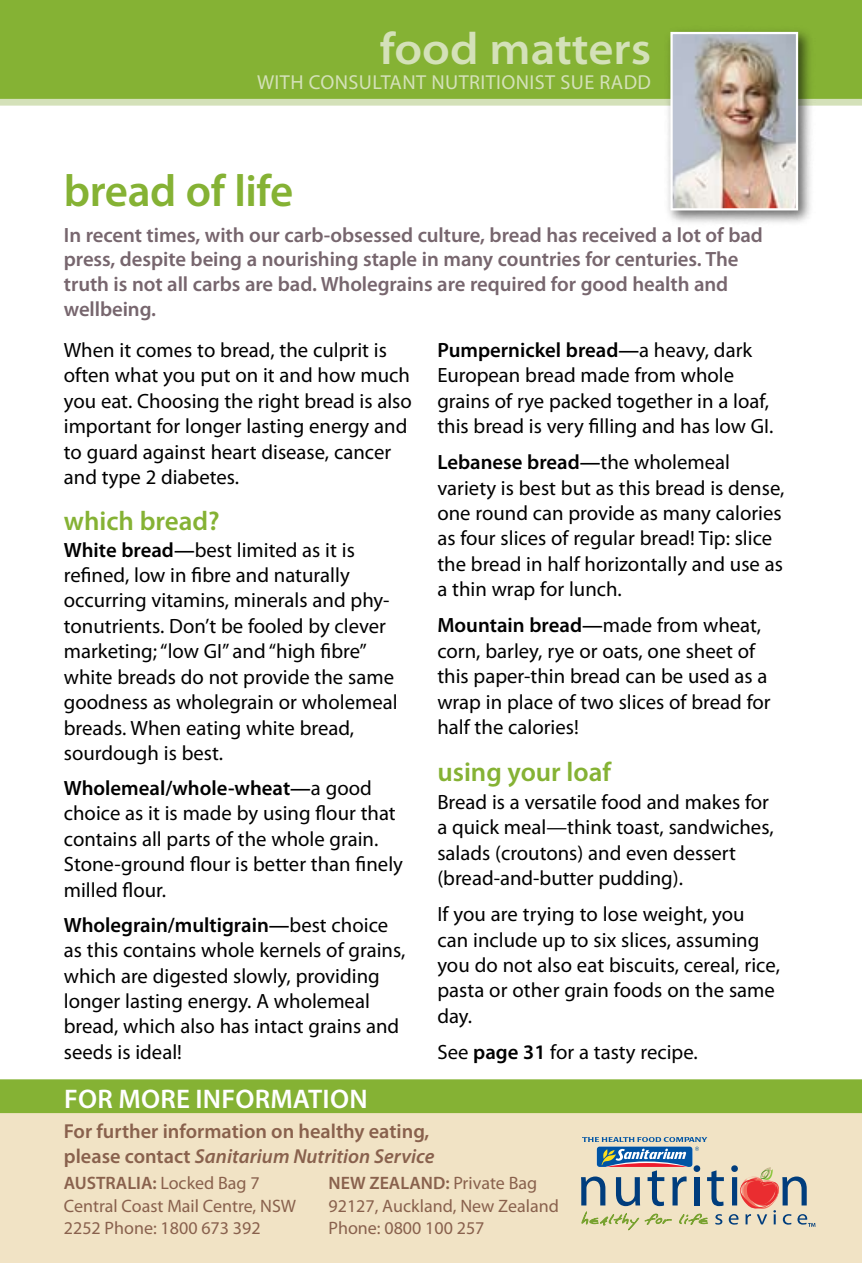
<style>
.page{position:relative;width:862px;height:1263px;background:#fff}
.page>*{position:absolute;margin:0;border:0;box-sizing:border-box;transform-origin:0 0}
.t1{font:600 45px "Myriad Pro";letter-spacing:-.01em;color:#85b234}
.t2{font:600 semi-expanded 45px "Myriad Pro";color:#d4e1b9}
.t3{font:600 27px "Myriad Pro";color:#85b234}
.t4{font:600 27px "Myriad Pro";letter-spacing:.01em;color:#fff}
.t5{font:20.7px/25.4px "Myriad Pro";color:#000}
.t6{font:600 20.7px/24.8px "Myriad Pro";letter-spacing:-.005em;color:#77666e}
.t7{font:600 20.25px/24.8px "Myriad Pro";color:#89614d}
.t8{font:20.25px "Myriad Pro";letter-spacing:.02em;color:#d4e1b9}
.t9{font:18px/22.5px "Myriad Pro";color:#89614d}
.s1{font-weight:600}
.s2{font-style:italic}
</style>
<div class="page">
<div style="left:0;top:1084px;width:861px;height:179px;background:#f1e3c5"></div>
<div style="left:0;top:1079px;width:861px;height:34px;background:#85b234"></div>
<svg style="left:581px;top:1137px;width:234px;height:93px"></svg>
<div style="left:0;top:0;width:861px;height:102px;background:#85b234"></div>
<div style="left:0;top:99px;width:861px;height:7px;background:#d4e1b9"></div>
<div style="left:663px;top:25px;width:151px;height:203px;background:#000;opacity:.6"></div>
<img style="left:673px;top:35px;width:121px;height:172px">
<div style="left:670px;top:32px;width:127px;height:178px;border:2px solid #fff"></div>
<h1 class="t2" style="left:380px;top:24px;width:273px">food matters</h1>
<p class="t8" style="left:257px;top:70px;width:127px">with Consultant</p>
<p class="t8" style="left:431px;top:70px;width:95px">Nutritionist</p>
<p class="t8" style="left:560px;top:70px;width:53px">Sue Radd</p>
<h1 class="t1" style="left:64px;top:162px;width:231px">bread of life</h1>
<p class="t6" style="left:64px;top:222px;width:700px">In recent times, with our carb-obsessed culture, bread has received a lot of bad press, despite being a nourishing staple in many countries for centuries. The truth is not all carbs are bad. Wholegrains are required for good health and wellbeing.</p>
<p class="t5" style="left:64px;top:337px;width:349px">When it comes to bread, the culprit is often what you put on it and how much you eat. Choosing the right bread is also important for longer lasting energy and to guard against heart disease, cancer and type 2 diabetes.</p>
<h2 class="t3" style="left:64px;top:504px;width:157px">which bread?</h2>
<p class="t5" style="left:64px;top:536px;width:335px"><span class="s1">White bread—</span>best limited as it is refined, low in fibre and naturally occurring vitamins, minerals and phy&shy;tonutrients. Don’t be fooled by clever marketing; “low GI” and “high fibre” white breads do not provide the same goodness as wholegrain or wholemeal breads. When eating white bread, sourdough is best.</p>
<p class="t5" style="left:64px;top:775px;width:340px"><span class="s1">Wholemeal/whole-wheat—</span>a good choice as it is made by using flour that contains all parts of the whole grain.<br>Stone-ground flour is better than finely milled flour.</p>
<p class="t5" style="left:64px;top:912px;width:343px"><span class="s1">Wholegrain/multigrain—</span>best choice as this contains whole kernels of grains, which are digested slowly, providing longer lasting energy. A wholemeal bread, which also has intact grains and seeds is ideal!</p>
<p class="t5" style="left:437px;top:337px;width:337px"><span class="s1">Pumpernickel bread—</span>a heavy, dark European bread made from whole grains of rye packed together in a loaf, this bread is very filling and has low GI.</p>
<p class="t5" style="left:437px;top:449px;width:348px"><span class="s1">Lebanese bread—</span>the wholemeal variety is best but as this bread is dense, one round can provide as many calories as four slices of regular bread! Tip: slice the bread in half horizontally and use as a thin wrap for lunch.</p>
<p class="t5" style="left:437px;top:612px;width:334px"><span class="s1">Mountain bread—</span>made from wheat, corn, barley, rye or oats, one sheet of this paper-thin bread can be used as a wrap in place of two slices of bread for half the calories!</p>
<h2 class="t3" style="left:437px;top:755px;width:176px">using your loaf</h2>
<p class="t5" style="left:437px;top:789px;width:337px">Bread is a versatile food and makes for a quick meal—think toast, sandwiches, salads (croutons) and even dessert (bread-and-butter pudding).</p>
<p class="t5" style="left:437px;top:901px;width:344px">If you are trying to lose weight, you can include up to six slices, assuming you do not also eat biscuits, cereal, rice, pasta or other grain foods on the same day.</p>
<p class="t5" style="left:437px;top:1039px;width:262px">See <span class="s1">page 31</span> for a tasty recipe.</p>
<h2 class="t4" style="left:64px;top:1081px;width:305px">for more information</h2>
<p class="t7" style="left:64px;top:1118px;width:372px">For further information on healthy eating, please contact <span class="s2">Sanitarium Nutrition Service</span></p>
<p class="t9" style="left:64px;top:1172px;width:234px"><span class="s1">AUSTRALIA:</span> Locked Bag 7<br>Central Coast Mail Centre, NSW<br>2252 Phone: 1800 673 392</p>
<p class="t9" style="left:328px;top:1172px;width:232px"><span class="s1">NEW ZEALAN D:</span> Private Bag<br>92127, Auckland, New Zealand<br>Phone: 0800 100 257</p>
</div>
